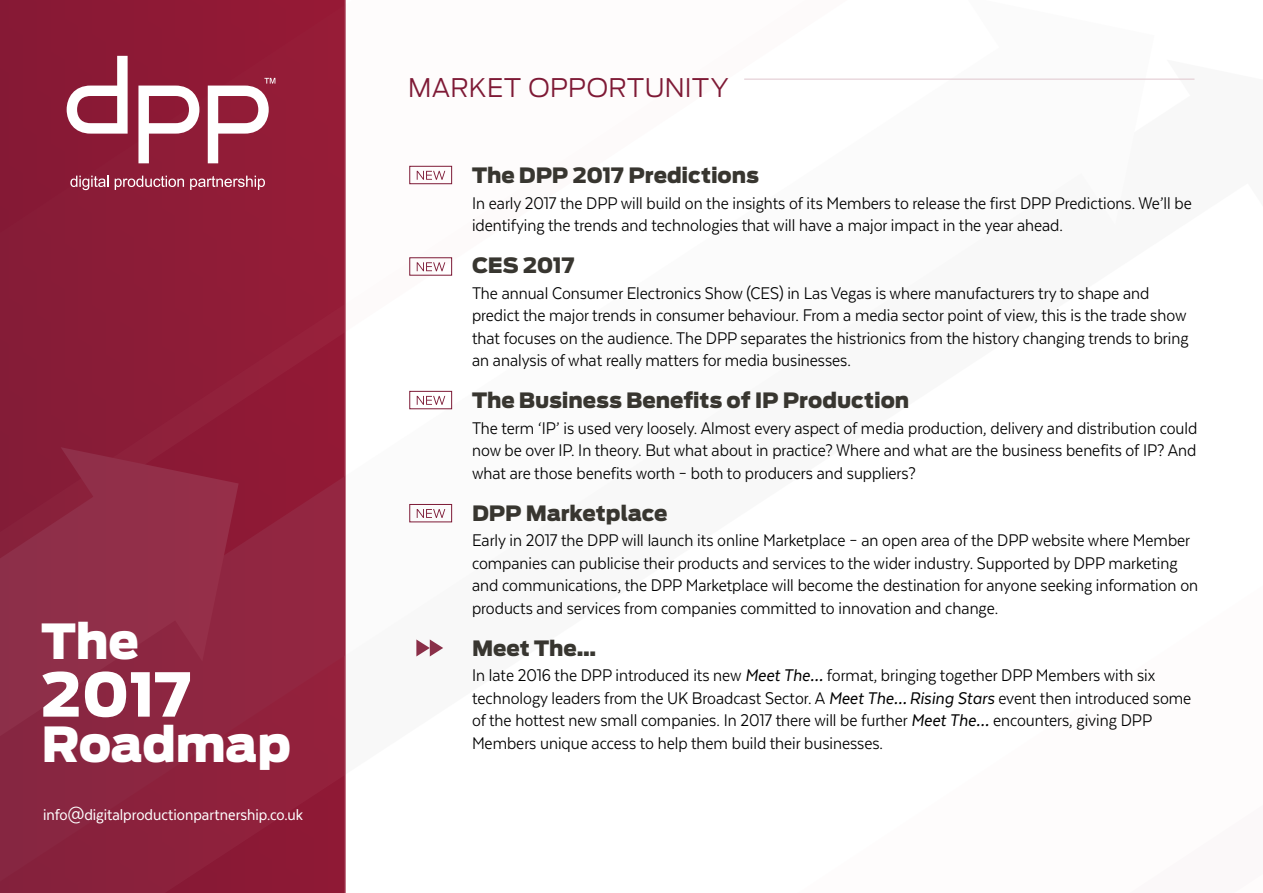
<style>
.page{position:relative;width:1263px;height:893px;background:#fff}
.page>*{position:absolute;margin:0;border:0;box-sizing:border-box;transform-origin:0 0}
.t1{font:900 60px "Antenna";color:#fff}
.t2{font:900 48px "Antenna";color:#fff}
.SECTION_HEADING{font:300 25.5px "Antenna";letter-spacing:.01em;color:#7e1935}
.Roadmap_entry{font:900 21px "Antenna";color:#383630}
.t3{font:19.5px/22.5px "Texta Narrow";color:#000}
.knock_out{font:18px "Texta Narrow";letter-spacing:-.005em;color:#fff}
.s1{font-style:italic}
</style>
<div class="page">
<div style="left:0;top:0;width:345px;height:893px;background:linear-gradient(to bottom,#8e1935,#8d2742)"></div>
<svg style="left:138px;top:86px;width:61px;height:77px"></svg>
<svg style="left:67px;top:56px;width:61px;height:78px"></svg>
<svg style="left:70px;top:176px;width:39px;height:14px"></svg>
<svg style="left:115px;top:176px;width:69px;height:14px"></svg>
<svg style="left:190px;top:176px;width:75px;height:14px"></svg>
<svg style="left:208px;top:78px;width:67px;height:85px"></svg>
<div style="left:409px;top:166px;width:43px;height:18px;border:1px solid #7d1a36"></div>
<svg style="left:417px;top:171px;width:28px;height:9px"></svg>
<div style="left:409px;top:257px;width:43px;height:19px;border:1px solid #7d1a36"></div>
<svg style="left:417px;top:262px;width:28px;height:9px"></svg>
<div style="left:409px;top:391px;width:43px;height:18px;border:1px solid #7d1a36"></div>
<svg style="left:417px;top:396px;width:28px;height:9px"></svg>
<div style="left:409px;top:504px;width:43px;height:18px;border:1px solid #7d1a36"></div>
<svg style="left:417px;top:509px;width:28px;height:9px"></svg>
<svg style="left:416px;top:639px;width:27px;height:17px"></svg>
<hr style="left:744px;top:79px;width:450px;height:1px;background:#dfc6cd">
<p class="t2" style="left:41px;top:611px;width:99px">The</p>
<p class="t1" style="left:41px;top:657px;width:152px">2017</p>
<p class="t2" style="left:41px;top:715px;width:251px">Roadmap</p>
<p class="knock_out" style="left:43px;top:805px;width:261px">info@digitalproductionpartnership.co.uk</p>
<p class="SECTION_HEADING" style="left:408px;top:73px;width:322px">MARKET OPPORTUNITY</p>
<p class="Roadmap_entry" style="left:472px;top:162px;width:288px">The DPP 2017 Predictions</p>
<p class="t3" style="left:472px;top:191px;width:721px">In early 2017 the DPP will build on the insights of its Members to release the first DPP Predictions. We’ll be identifying the trends and technologies that will have a major impact in the year ahead.</p>
<p class="Roadmap_entry" style="left:472px;top:252px;width:104px">CES 2017</p>
<p class="t3" style="left:472px;top:281px;width:718px">The annual Consumer Electronics Show (CES) in Las Vegas is where manufacturers try to shape and predict the major trends in consumer behaviour. From a media sector point of view, this is the trade show that focuses on the audience. The DPP separates the histrionics from the history changing trends to bring an analysis of what really matters for media businesses.</p>
<p class="Roadmap_entry" style="left:472px;top:387px;width:439px">The Business Benefits of IP Production</p>
<p class="t3" style="left:472px;top:416px;width:727px;text-align:justify">The term ‘IP’ is used very loosely. Almost every aspect of media production, delivery and distribution could now be over IP. In theory. But what about in practice? Where and what are the business benefits of IP? And what are those benefits worth – both to producers and suppliers?</p>
<p class="Roadmap_entry" style="left:472px;top:500px;width:197px">DPP Marketplace</p>
<p class="t3" style="left:472px;top:529px;width:728px">Early in 2017 the DPP will launch its online Marketplace – an open area of the DPP website where Member companies can publicise their products and services to the wider industry. Supported by DPP marketing and communications, the DPP Marketplace will become the destination for anyone seeking information on products and services from companies committed to innovation and change.</p>
<p class="Roadmap_entry" style="left:472px;top:635px;width:126px">Meet The…</p>
<p class="t3" style="left:472px;top:664px;width:721px">In late 2016 the DPP introduced its new <span class="s1">Meet The…</span> format, bringing together DPP Members with six technology leaders from the UK Broadcast Sector. A <span class="s1">Meet The…Rising Stars</span> event then introduced some of the hottest new small companies. In 2017 there will be further <span class="s1">Meet The…</span> encounters, giving DPP Members unique access to help them build their businesses.</p>
</div>
